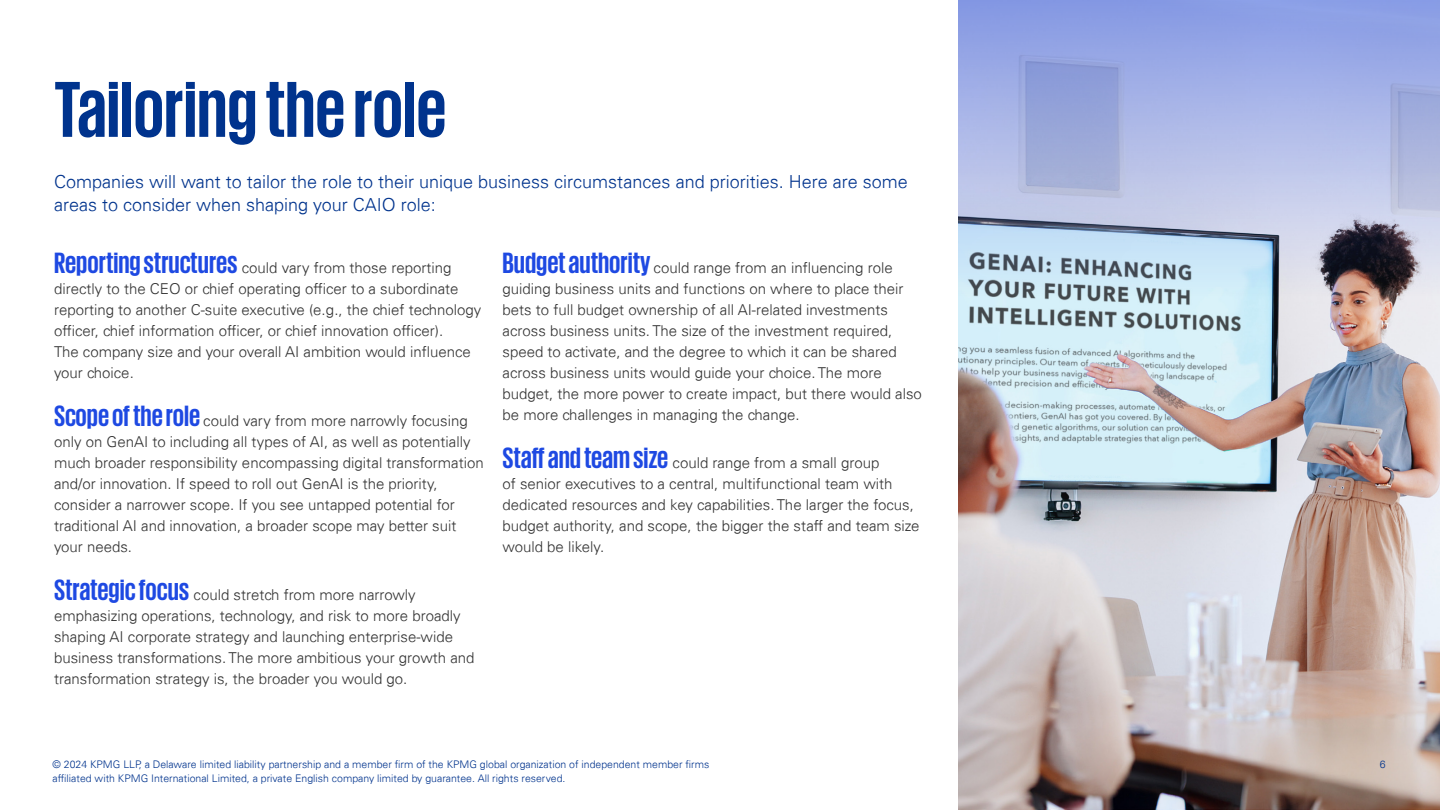
<style>
.page{position:relative;width:1440px;height:810px;background:#fff}
.page>*{position:absolute;margin:0;border:0;box-sizing:border-box;transform-origin:0 0}
.t1{font:700 81px "KPMG";color:#00338d}
.t2{font:300 18px/24px "Univers 45";color:#00338d}
.t3{font:300 15px/21px "Univers 45";color:#333}
.t4{font:300 10.5px "Univers 45";color:#00338d}
.s1{font-family:"KPMG";font-weight:700;font-size:30px;color:#1e49e2}
</style>
<div class="page">
<img style="left:958px;top:297px;width:482px;height:513px">
<svg style="left:958px;top:0;width:482px;height:297px;background:#a5b2db"></svg>
<h1 class="t1" style="left:54px;top:69px;width:394px">Tailoring the role</h1>
<p class="t2" style="left:54px;top:169px;width:855px">Companies will want to tailor the role to their unique business circumstances and priorities. Here are some areas to consider when shaping your CAIO role:</p>
<p class="t3" style="left:54px;top:257px;width:429px"><span class="s1">Reporting structures</span> could vary from those reporting directly to the CEO or chief operating officer to a subordinate reporting to another C-suite executive (e.g., the chief technology officer, chief information officer, or chief innovation officer).<br>The company size and your overall AI ambition would influence your choice.</p>
<p class="t3" style="left:54px;top:410px;width:431px"><span class="s1">Scope of the role</span> could vary from more narrowly focusing only on GenAI to including all types of AI, as well as potentially much broader responsibility encompassing digital transformation and/or innovation. If speed to roll out GenAI is the priority, consider a narrower scope. If you see untapped potential for traditional AI and innovation, a broader scope may better suit your needs.</p>
<p class="t3" style="left:54px;top:584px;width:422px"><span class="s1">Strategic focus</span> could stretch from more narrowly emphasizing operations, technology, and risk to more broadly shaping AI corporate strategy and launching enterprise-wide business transformations. The more ambitious your growth and transformation strategy is, the broader you would go.</p>
<p class="t3" style="left:502px;top:257px;width:421px"><span class="s1">Budget authority</span> could range from an influencing role guiding business units and functions on where to place their bets to full budget ownership of all AI-related investments across business units. The size of the investment required, speed to activate, and the degree to which it can be shared across business units would guide your choice. The more budget, the more power to create impact, but there would also be more challenges in managing the change.</p>
<p class="t3" style="left:502px;top:452px;width:418px"><span class="s1">Staff and team size</span> could range from a small group<br>of senior executives to a central, multifunctional team with dedicated resources and key capabilities. The larger the focus, budget authority, and scope, the bigger the staff and team size would be likely.</p>
<p class="t4" style="left:52px;top:758px;width:658px">© 2024 KPMG LLP, a Delaware limited liability partnership and a member firm of the KPMG global organization of independent member firms</p>
<p class="t4" style="left:1380px;top:758px;width:7px">6</p>
<p class="t4" style="left:52px;top:772px;width:514px">affiliated with KPMG International Limited, a private English company limited by guarantee. All rights reserved.</p>
</div>
